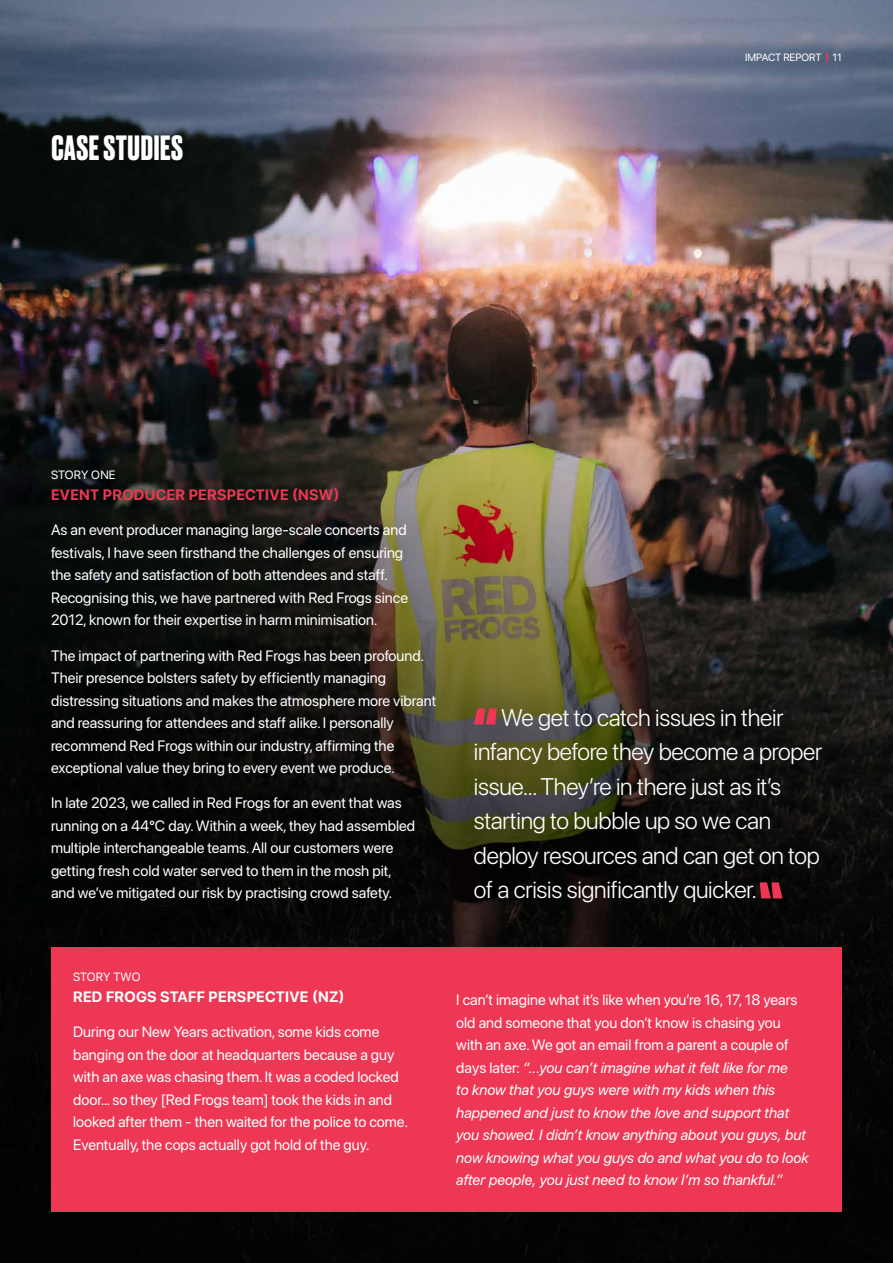
<style>
.page{position:relative;width:893px;height:1263px;background:#fff}
.page>*{position:absolute;margin:0;border:0;box-sizing:border-box;transform-origin:0 0}
.t1{font:700 33px "Druk";letter-spacing:.02em;color:#fff}
.t2{font:300 24px/34.5px "SF Pro Display";letter-spacing:-.01em;color:#fff}
.t3{font:15px/22.5px "SF Pro Display";color:#fff}
.t4{font:italic 15px/22.5px "SF Pro Display";color:#fff}
.t5{font:700 15px "SF Pro Display";letter-spacing:.02em;color:#ee3754}
.t6{font:700 15px "SF Pro Display";letter-spacing:.02em;color:#fff}
.t7{font:12px "SF Pro Display";color:#fff}
.t8{font:10.5px "SF Pro Display";color:#fff}
.s1{font-weight:800;color:#ee3754}
.s2{font-style:normal}
</style>
<div class="page">
<img style="left:0;top:0;width:893px;height:1263px">
<div style="left:51px;top:947px;width:791px;height:264px;background:#ee3754"></div>
<div style="left:20px;top:439px;width:445px;height:493px;background:#000;opacity:.75"></div>
<div style="left:443px;top:676px;width:407px;height:256px;background:#000;opacity:.75"></div>
<svg style="left:474px;top:708px;width:23px;height:16px"></svg>
<svg style="left:760px;top:882px;width:23px;height:16px"></svg>
<h1 class="t1" style="left:51px;top:125px;width:133px">CASE STUDIES</h1>
<p class="t8" style="left:745px;top:51px;width:98px">IMPACT REPORT <span class="s1">|</span> 11</p>
<p class="t7" style="left:51px;top:468px;width:66px">STORY ONE</p>
<p class="t5" style="left:51px;top:486px;width:290px">EVENT PRODUCER PERSPECTIVE (NSW)</p>
<p class="t3" style="left:51px;top:519px;width:359px">As an event producer managing large-scale concerts and festivals, I have seen firsthand the challenges of ensuring the safety and satisfaction of both attendees and staff.<br>Recognising this, we have partnered with Red Frogs since 2012, known for their expertise in harm minimisation.</p>
<p class="t3" style="left:51px;top:644px;width:387px">The impact of partnering with Red Frogs has been profound.<br>Their presence bolsters safety by efficiently managing distressing situations and makes the atmosphere more vibrant and reassuring for attendees and staff alike. I personally recommend Red Frogs within our industry, affirming the exceptional value they bring to every event we produce.</p>
<p class="t3" style="left:51px;top:792px;width:366px">In late 2023, we called in Red Frogs for an event that was running on a 44°C day. Within a week, they had assembled multiple interchangeable teams. All our customers were getting fresh cold water served to them in the mosh pit, and we’ve mitigated our risk by practising crowd safety.</p>
<h2 class="t2" style="left:474px;top:700px;width:350px;text-indent:27px">We get to catch issues in their infancy before they become a proper issue... They’re in there just as it’s starting to bubble up so we can deploy resources and can get on top of a crisis significantly quicker.</h2>
<p class="t7" style="left:73px;top:970px;width:69px">STORY TWO</p>
<p class="t6" style="left:73px;top:988px;width:273px">RED FROGS STAFF PERSPECTIVE (NZ)</p>
<p class="t3" style="left:73px;top:1021px;width:336px">During our New Years activation, some kids come banging on the door at headquarters because a guy with an axe was chasing them. It was a coded locked door… so they [Red Frogs team] took the kids in and looked after them - then waited for the police to come.<br>Eventually, the cops actually got hold of the guy.</p>
<p class="t4" style="left:456px;top:989px;width:354px"><span class="s2">I can’t imagine what it’s like when you’re 16, 17, 18 years old and someone that you don’t know is chasing you with an axe. We got an email from a parent a couple of days later:</span> “...you can’t imagine what it felt like for me<br>to know that you guys were with my kids when this happened and just to know the love and support that you showed. I didn’t know anything about you guys, but now knowing what you guys do and what you do to look after people, you just need to know I’m so thankful.”</p>
</div>
